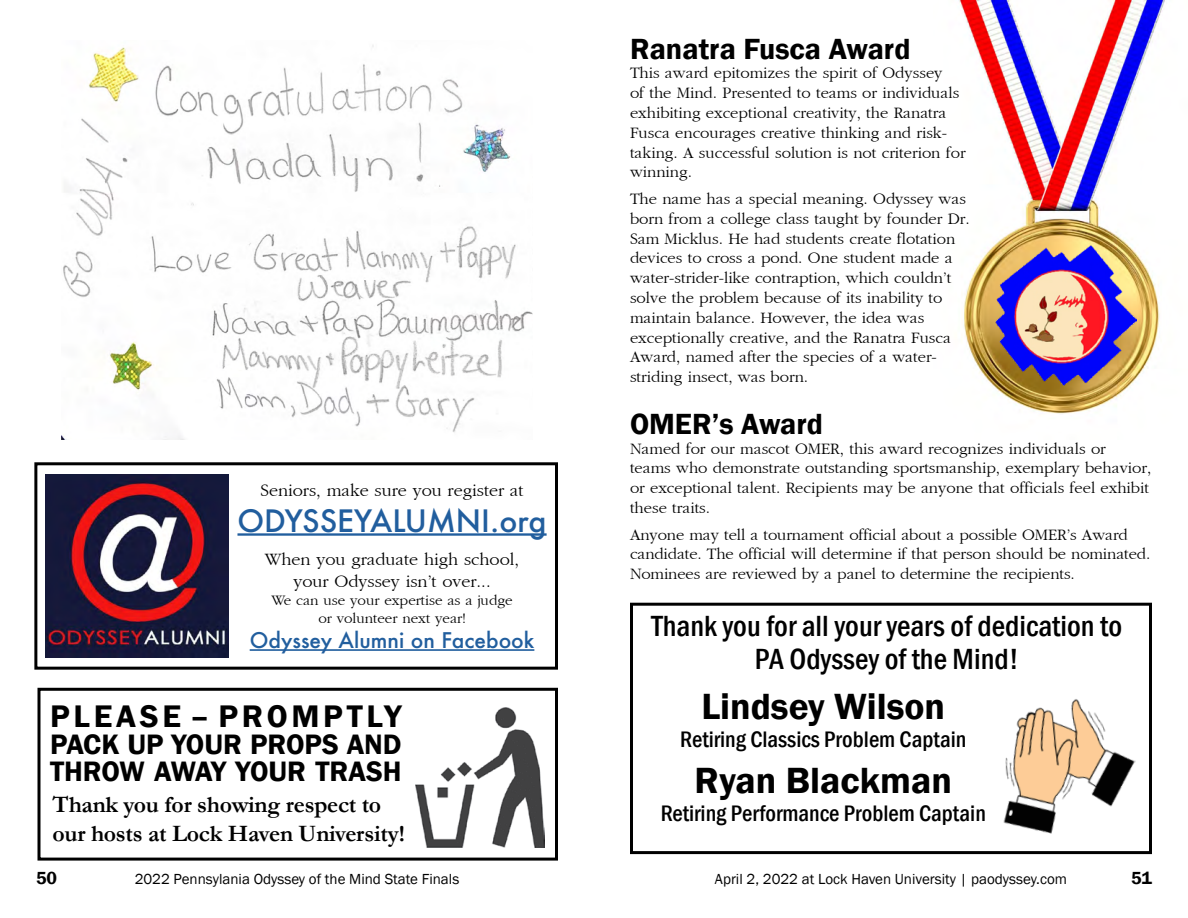
<style>
.page{position:relative;width:1188px;height:918px;background:#fff}
.page>*{position:absolute;margin:0;border:0;box-sizing:border-box;transform-origin:0 0}
.t1{font:600 37.5px "Franklin Gothic";color:#000}
.t2{font:600 32.1px "Franklin Gothic";letter-spacing:.115em;color:#000}
.t3{font:500 condensed 30px/33px "Franklin Gothic";color:#000;text-align:center}
.t4{font:600 30px "Franklin Gothic";color:#000}
.t5{font:500 30px "Futura";color:#215e9e}
.t6{font:600 28.95px/26.7px "Franklin Gothic";color:#000}
.t7{font:700 23.7px/28.3px "Garamond";letter-spacing:-.01em;color:#000}
.t8{font:500 condensed 23.1px "Franklin Gothic";color:#000}
.t9{font:500 21px "Futura";color:#215e9e}
.t10{font:18px/21.6px "Garamond";color:#000;text-align:center}
.t11{font:600 18px "Franklin Gothic";color:#000}
.t12{font:16.5px/19.8px "Garamond";color:#000}
.t13{font:15px "Franklin Gothic";color:#000}
.t14{font:15px/18px "Garamond";color:#000;text-align:center}
</style>
<div class="page">
<img style="left:45px;top:474px;width:183px;height:183px">
<div style="left:34px;top:462px;width:524px;height:208px;border:3px solid #000"></div>
<hr style="left:237px;top:533px;width:310px;height:3px;background:#215e9e">
<hr style="left:250px;top:649px;width:284px;height:2px;background:#215e9e">
<img style="left:62px;top:45px;width:470px;height:395px">
<div style="left:38px;top:688px;width:520px;height:173px;border:3px solid #000"></div>
<img style="left:416px;top:707px;width:129px;height:140px">
<img style="left:958px;top:0;width:207px;height:414px">
<img style="left:995px;top:244px;width:142px;height:142px">
<div style="left:630px;top:603px;width:522px;height:251px;border:3px solid #000"></div>
<img style="left:1003px;top:699px;width:133px;height:135px">
<p class="t10" style="left:260px;top:480px;width:265px">Seniors, make sure you register at</p>
<h3 class="t5" style="left:237px;top:500px;width:311px">ODYSSEYALUMNI.org</h3>
<p class="t10" style="left:265px;top:549px;width:256px">When you graduate high school, your Odyssey isn’t over...</p>
<p class="t14" style="left:271px;top:592px;width:243px">We can use your expertise as a judge or volunteer next year!</p>
<p class="t9" style="left:250px;top:626px;width:286px">Odyssey Alumni on Facebook</p>
<h2 class="t2" style="left:50px;top:697px;width:353px">PLEASE – PROMPTLY</h2>
<h3 class="t6" style="left:50px;top:732px;width:353px">PACK UP YOUR PROPS AND<br>THROW AWAY YOUR TRASH</h3>
<h3 class="t7" style="left:53px;top:791px;width:354px">Thank you for showing respect to our hosts at Lock Haven University!</h3>
<h3 class="t4" style="left:630px;top:30px;width:282px">Ranatra Fusca Award</h3>
<p class="t12" style="left:630px;top:64px;width:337px">This award epitomizes the spirit of Odyssey<br>of the Mind. Presented to teams or individuals exhibiting exceptional creativity, the Ranatra Fusca encourages creative thinking and risk&shy;taking. A successful solution is not criterion for winning.</p>
<p class="t12" style="left:630px;top:189px;width:341px">The name has a special meaning. Odyssey was born from a college class taught by founder Dr.<br>Sam Micklus. He had students create flotation devices to cross a pond. One student made a water-strider-like contraption, which couldn’t solve the problem because of its inability to maintain balance. However, the idea was exceptionally creative, and the Ranatra Fusca Award, named after the species of a water&shy;striding insect, was born.</p>
<h3 class="t4" style="left:630px;top:405px;width:195px">OMER’s Award</h3>
<p class="t12" style="left:630px;top:439px;width:523px">Named for our mascot OMER, this award recognizes individuals or<br>teams who demonstrate outstanding sportsmanship, exemplary behavior, or exceptional talent. Recipients may be anyone that officials feel exhibit these traits.</p>
<p class="t12" style="left:630px;top:525px;width:522px">Anyone may tell a tournament official about a possible OMER’s Award candidate. The official will determine if that person should be nominated.<br>Nominees are reviewed by a panel to determine the recipients.</p>
<h3 class="t3" style="left:652px;top:609px;width:472px">Thank you for all your years of dedication to<br>PA Odyssey of the Mind!</h3>
<h1 class="t1" style="left:701px;top:684px;width:245px">Lindsey Wilson</h1>
<h3 class="t8" style="left:680px;top:724px;width:288px">Retiring Classics Problem Captain</h3>
<h1 class="t1" style="left:695px;top:758px;width:259px">Ryan Blackman</h1>
<h3 class="t8" style="left:661px;top:798px;width:327px">Retiring Performance Problem Captain</h3>
<p class="t11" style="left:36px;top:867px;width:23px">50</p>
<p class="t13" style="left:135px;top:869px;width:326px">2022 Pennsylania Odyssey of the Mind State Finals</p>
<p class="t13" style="left:715px;top:869px;width:354px">April 2, 2022 at Lock Haven University | paodyssey.com</p>
<p class="t11" style="left:1131px;top:867px;width:22px">51</p>
</div>
